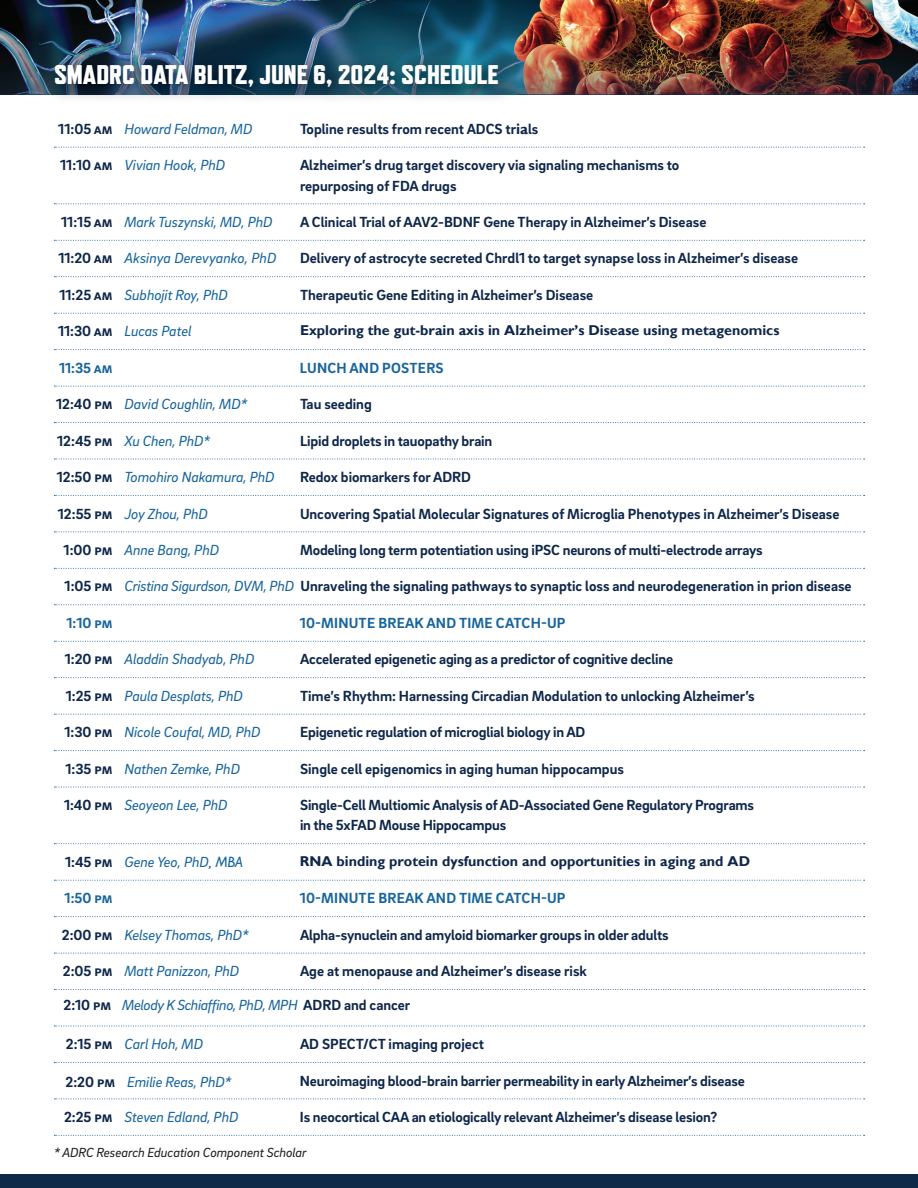
<style>
.page{position:relative;width:918px;height:1188px;background:#fff}
.page>*{position:absolute;margin:0;border:0;box-sizing:border-box;transform-origin:0 0}
.t1{font:800 27px "Refrigerator Deluxe";color:#fff}
.t2{font:700 15px/20.2px "Brix Sans";color:#0f274a}
.t3{font:italic 15px "Brix Sans";letter-spacing:-.01em;color:#18659e}
.t4{font:700 15px "Brix Sans";letter-spacing:.015em;color:#18659e}
.t5{font:italic 15px "Brix Sans";letter-spacing:-.03em;color:#18659e}
.t6{font:700 14.25px "Gill Sans";color:#0f274a}
.t7{font:italic 13.5px "Brix Sans";letter-spacing:-.01em;color:#231f20}
.s1{font-weight:700;font-style:normal;color:#0f274a}
.s2{font-family:"Gill Sans"}
.s3{font-weight:400;font-style:italic;color:#18659e}
</style>
<div class="page">
<svg style="left:54px;top:147px;width:811px;height:1px"></svg>
<svg style="left:54px;top:203px;width:811px;height:1px"></svg>
<svg style="left:54px;top:240px;width:811px;height:1px"></svg>
<svg style="left:54px;top:276px;width:811px;height:1px"></svg>
<svg style="left:54px;top:313px;width:811px;height:1px"></svg>
<svg style="left:54px;top:349px;width:811px;height:1px"></svg>
<svg style="left:54px;top:386px;width:811px;height:1px"></svg>
<svg style="left:54px;top:422px;width:811px;height:1px"></svg>
<svg style="left:54px;top:459px;width:811px;height:1px"></svg>
<svg style="left:54px;top:495px;width:811px;height:1px"></svg>
<svg style="left:54px;top:532px;width:811px;height:1px"></svg>
<svg style="left:54px;top:568px;width:811px;height:1px"></svg>
<svg style="left:54px;top:604px;width:811px;height:1px"></svg>
<svg style="left:54px;top:641px;width:811px;height:1px"></svg>
<svg style="left:54px;top:677px;width:811px;height:1px"></svg>
<svg style="left:54px;top:714px;width:811px;height:1px"></svg>
<svg style="left:54px;top:750px;width:811px;height:1px"></svg>
<svg style="left:54px;top:787px;width:811px;height:1px"></svg>
<svg style="left:54px;top:843px;width:811px;height:1px"></svg>
<svg style="left:54px;top:880px;width:811px;height:1px"></svg>
<svg style="left:54px;top:916px;width:811px;height:1px"></svg>
<svg style="left:54px;top:953px;width:811px;height:1px"></svg>
<svg style="left:54px;top:989px;width:811px;height:1px"></svg>
<svg style="left:54px;top:1026px;width:811px;height:1px"></svg>
<svg style="left:54px;top:1062px;width:811px;height:1px"></svg>
<svg style="left:54px;top:1099px;width:811px;height:1px"></svg>
<svg style="left:54px;top:1135px;width:811px;height:1px"></svg>
<img style="left:0;top:0;width:918px;height:95px">
<div style="left:0;top:1175px;width:918px;height:13px;background:#0f2949"></div>
<img style="left:46px;top:56px;width:470px;height:43px">
<h1 class="t1" style="left:54px;top:59px;width:446px">SMADRC DATA BLITZ, JUNE 6, 2024: SCHEDULE</h1>
<p class="t3" style="left:58px;top:123px;width:196px"><span class="s1">11:05 am</span> Howard Feldman, MD</p>
<p class="t2" style="left:300px;top:120px;width:240px">Topline results from recent ADCS tr<span class="s2">ia</span>ls</p>
<p class="t3" style="left:60px;top:160px;width:167px"><span class="s1">11:10 am</span> Vivian Hook, PhD</p>
<p class="t2" style="left:300px;top:156px;width:381px">Alzheimer’s drug target discovery via signaling mechanisms to repurposing of FDA drugs</p>
<p class="t3" style="left:61px;top:216px;width:213px"><span class="s1">11:15 am</span> Mark Tuszynski, MD, PhD</p>
<p class="t2" style="left:300px;top:213px;width:408px">A Clinical Trial of AAV2-BDNF Gene Therapy in Alzheimer’s Disease</p>
<p class="t3" style="left:58px;top:253px;width:220px"><span class="s1">11:20 am</span> Aksinya Derevyanko, PhD</p>
<p class="t2" style="left:300px;top:249px;width:500px">Delivery of astrocyte secreted Chrdl1 to target synapse loss in Alzheimer’s disease</p>
<p class="t3" style="left:59px;top:289px;width:170px"><span class="s1">11:25 am</span> Subhojit Roy, PhD</p>
<p class="t2" style="left:300px;top:286px;width:295px">Therapeutic Gene Editing in Alzheimer’s Disease</p>
<p class="t3" style="left:58px;top:326px;width:135px"><span class="s1">11:30 am</span> Lucas Patel</p>
<p class="t6" style="left:300px;top:322px;width:481px">Exploring the gut-brain axis in Alzheimer’s Disease using metagenomics</p>
<p class="t4" style="left:59px;top:362px;width:55px">11:35 am</p>
<p class="t4" style="left:300px;top:362px;width:145px">LUNCH AND POSTERS</p>
<p class="t3" style="left:56px;top:398px;width:193px"><span class="s1">12:40 pm</span> David Coughlin, MD*</p>
<p class="t2" style="left:300px;top:395px;width:73px">Tau seeding</p>
<p class="t3" style="left:57px;top:435px;width:155px"><span class="s1">12:45 pm</span> Xu Chen, PhD*</p>
<p class="t2" style="left:300px;top:431px;width:194px">Lipid droplets in tauopathy brain</p>
<p class="t3" style="left:57px;top:471px;width:219px"><span class="s1">12:50 pm</span> Tomohiro Nakamura, PhD</p>
<p class="t2" style="left:300px;top:468px;width:173px">Redox biomarkers for ADRD</p>
<p class="t3" style="left:58px;top:508px;width:152px"><span class="s1">12:55 pm</span> Joy Zhou, PhD</p>
<p class="t2" style="left:300px;top:504px;width:541px">Uncovering Spatial Molecular Signatures of Microglia Phenotypes in Alzheimer’s Disease</p>
<p class="t3" style="left:64px;top:544px;width:157px"><span class="s1">1:00 pm</span> Anne Bang, PhD</p>
<p class="t2" style="left:300px;top:541px;width:464px">Modeling long term potentiation using iPSC neurons of multi-electrode arrays</p>
<p class="t2" style="left:65px;top:577px;width:789px">1:05 pm <span class="s3">Cristina Sigurdson, DVM, PhD</span> Unraveling the signaling pathways to synaptic loss and neurodegeneration in prion disease</p>
<p class="t4" style="left:67px;top:617px;width:47px">1:10 pm</p>
<p class="t4" style="left:300px;top:617px;width:267px">10-MINUTE BREAK AND TIME CATCH-UP</p>
<p class="t3" style="left:65px;top:654px;width:191px"><span class="s1">1:20 pm</span> Aladdin Shadyab, PhD</p>
<p class="t2" style="left:300px;top:650px;width:375px">Accelerated epigenetic aging as a predictor of cognitive decline</p>
<p class="t3" style="left:66px;top:690px;width:179px"><span class="s1">1:25 pm</span> Paula Desplats, PhD</p>
<p class="t2" style="left:300px;top:687px;width:456px">Time’s Rhythm: Harnessing Circadian Modulation to unlocking Alzheimer’s</p>
<p class="t3" style="left:64px;top:727px;width:198px"><span class="s1">1:30 pm</span> Nicole Coufal, MD, PhD</p>
<p class="t2" style="left:300px;top:723px;width:287px">Epigenetic regulation of microglial biology in AD</p>
<p class="t3" style="left:65px;top:763px;width:176px"><span class="s1">1:35 pm</span> Nathen Zemke, PhD</p>
<p class="t2" style="left:300px;top:760px;width:326px">Single cell epigenomics in aging human hippocampus</p>
<p class="t3" style="left:64px;top:799px;width:165px"><span class="s1">1:40 pm</span> Seoyeon Lee, PhD</p>
<p class="t2" style="left:300px;top:796px;width:456px">Single-Cell Multiomic Analysis of AD-Associated Gene Regulatory Programs in the 5xFAD Mouse Hippocampus</p>
<p class="t3" style="left:65px;top:856px;width:179px"><span class="s1">1:45 pm</span> Gene Yeo, PhD<span class="s2">, MBA</span></p>
<p class="t6" style="left:300px;top:853px;width:452px">RNA binding protein dysfunction and opportunities in aging and AD</p>
<p class="t4" style="left:65px;top:893px;width:49px">1:50 pm</p>
<p class="t4" style="left:300px;top:893px;width:267px">10-MINUTE BREAK AND TIME CATCH-UP</p>
<p class="t3" style="left:62px;top:929px;width:189px"><span class="s1">2:00 pm</span> Kelsey Thomas, PhD*</p>
<p class="t2" style="left:300px;top:926px;width:370px">Alpha-synuclein and amyloid biomarker groups in older adults</p>
<p class="t3" style="left:63px;top:965px;width:178px"><span class="s1">2:05 pm</span> Matt Panizzon, PhD</p>
<p class="t2" style="left:300px;top:962px;width:288px">Age at menopause and Alzheimer’s disease risk</p>
<p class="t5" style="left:64px;top:999px;width:348px"><span class="s1">2:10 pm</span> Melody K Schiaffino, PhD, MPH <span class="s1">ADRD and cancer</span></p>
<p class="t3" style="left:66px;top:1038px;width:139px"><span class="s1">2:15 pm</span> Carl Hoh, MD</p>
<p class="t2" style="left:300px;top:1035px;width:186px">AD SPECT/CT imaging project</p>
<p class="t3" style="left:66px;top:1076px;width:168px"><span class="s1">2:20 pm</span> Emilie Reas, PhD*</p>
<p class="t2" style="left:300px;top:1071px;width:446px">Neuroimaging blood-brain barrier permeability in early Alzheimer’s disease</p>
<p class="t3" style="left:64px;top:1111px;width:176px"><span class="s1">2:25 pm</span> Steven Edland, PhD</p>
<p class="t2" style="left:300px;top:1108px;width:419px">Is neocortical CAA an etiologically relevant Alzheimer’s disease lesion?</p>
<p class="t7" style="left:54px;top:1148px;width:254px">* ADRC Research Education Component Scholar</p>
</div>
